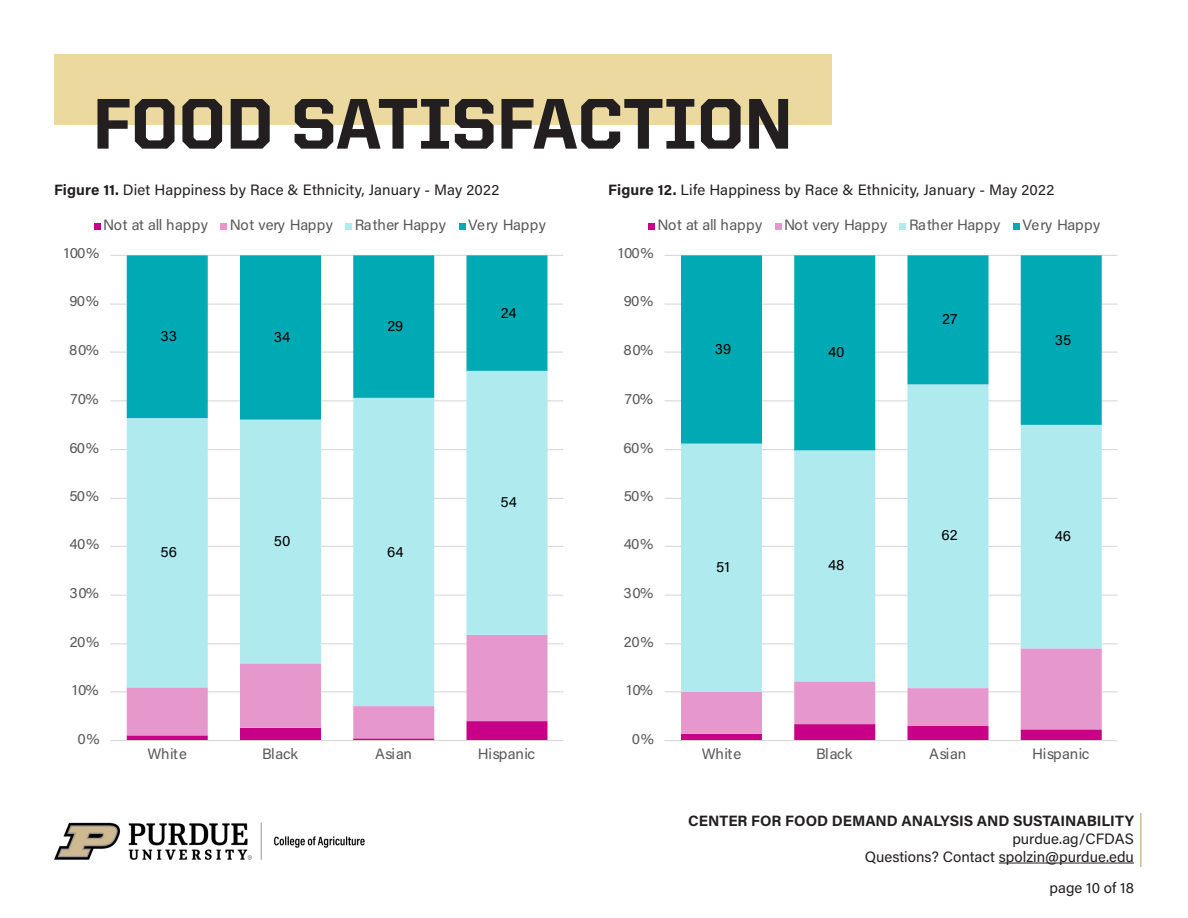
<style>
.page{position:relative;width:1188px;height:918px;background:#fff}
.page>*{position:absolute;margin:0;border:0;box-sizing:border-box;transform-origin:0 0}
.t1{font:800 72px "United Sans Reg";color:#231f20}
.t2{font:15px "Acumin Pro";letter-spacing:-.025em;color:#595959}
.t3{font:15px/18px "Acumin Pro";letter-spacing:.01em;color:#231f20;text-align:right}
.t4{font:700 15px "Acumin Pro";letter-spacing:-.005em;color:#231f20}
.t5{font:15px "Acumin Pro";color:#000}
.s1{font-weight:700}
</style>
<div class="page">
<hr style="left:999px;top:863px;width:135px;height:1px;background:#231f20">
<hr style="left:1140px;top:813px;width:2px;height:54px;background:#cfb991">
<img style="left:54px;top:822px;width:311px;height:38px">
<hr style="left:664px;top:691px;width:454px;height:1px;background:#d9d9d9">
<hr style="left:664px;top:643px;width:454px;height:1px;background:#d9d9d9">
<hr style="left:664px;top:595px;width:454px;height:1px;background:#d9d9d9">
<hr style="left:664px;top:546px;width:454px;height:1px;background:#d9d9d9">
<hr style="left:664px;top:498px;width:454px;height:1px;background:#d9d9d9">
<hr style="left:664px;top:449px;width:454px;height:1px;background:#d9d9d9">
<hr style="left:664px;top:400px;width:454px;height:1px;background:#d9d9d9">
<hr style="left:664px;top:352px;width:454px;height:1px;background:#d9d9d9">
<hr style="left:664px;top:304px;width:454px;height:1px;background:#d9d9d9">
<hr style="left:664px;top:255px;width:454px;height:1px;background:#d9d9d9">
<svg style="left:681px;top:692px;width:421px;height:48px"></svg>
<svg style="left:681px;top:450px;width:421px;height:242px;fill:#afeaee"></svg>
<svg style="left:681px;top:255px;width:421px;height:195px;fill:#00aab5"></svg>
<hr style="left:664px;top:740px;width:454px;height:1px;background:#d9d9d9">
<div style="left:648px;top:223px;width:7px;height:7px;background:#c80088"></div>
<div style="left:775px;top:223px;width:7px;height:7px;background:#e698cd"></div>
<div style="left:899px;top:223px;width:7px;height:7px;background:#afeaee"></div>
<div style="left:1013px;top:223px;width:7px;height:7px;background:#00aab5"></div>
<div style="left:54px;top:54px;width:778px;height:71px;background:#ebd99f"></div>
<hr style="left:110px;top:691px;width:453px;height:1px;background:#d9d9d9">
<hr style="left:110px;top:643px;width:453px;height:1px;background:#d9d9d9">
<hr style="left:110px;top:595px;width:453px;height:1px;background:#d9d9d9">
<hr style="left:110px;top:546px;width:453px;height:1px;background:#d9d9d9">
<hr style="left:110px;top:498px;width:453px;height:1px;background:#d9d9d9">
<hr style="left:110px;top:449px;width:453px;height:1px;background:#d9d9d9">
<hr style="left:110px;top:400px;width:453px;height:1px;background:#d9d9d9">
<hr style="left:110px;top:352px;width:453px;height:1px;background:#d9d9d9">
<hr style="left:110px;top:304px;width:453px;height:1px;background:#d9d9d9">
<hr style="left:110px;top:255px;width:453px;height:1px;background:#d9d9d9">
<svg style="left:127px;top:706px;width:421px;height:34px"></svg>
<svg style="left:127px;top:420px;width:421px;height:286px;fill:#afeaee"></svg>
<svg style="left:127px;top:255px;width:421px;height:165px;fill:#00aab5"></svg>
<hr style="left:110px;top:740px;width:453px;height:1px;background:#d9d9d9">
<div style="left:94px;top:223px;width:6px;height:7px;background:#c80088"></div>
<div style="left:220px;top:223px;width:7px;height:7px;background:#e698cd"></div>
<div style="left:345px;top:223px;width:7px;height:7px;background:#afeaee"></div>
<div style="left:459px;top:223px;width:7px;height:7px;background:#00aab5"></div>
<h1 class="t1" style="left:93px;top:84px;width:701px">FOOD SATISFACTION</h1>
<p class="t3" style="left:54px;top:180px;width:447px"><span class="s1">Figure 11.</span> Diet Happiness by Race &amp; Ethnicity, January - May 2022</p>
<p class="t3" style="left:608px;top:180px;width:447px"><span class="s1">Figure 12.</span> Life Happiness by Race &amp; Ethnicity, January - May 2022</p>
<p class="t2" style="left:103px;top:214px;width:106px">Not at all happy</p>
<p class="t2" style="left:230px;top:214px;width:105px">Not very Happy</p>
<p class="t2" style="left:355px;top:214px;width:93px">Rather Happy</p>
<p class="t2" style="left:468px;top:214px;width:79px">Very Happy</p>
<p class="t2" style="left:658px;top:214px;width:106px">Not at all happy</p>
<p class="t2" style="left:784px;top:214px;width:105px">Not very Happy</p>
<p class="t2" style="left:909px;top:214px;width:93px">Rather Happy</p>
<p class="t2" style="left:1023px;top:214px;width:79px">Very Happy</p>
<p class="t2" style="left:64px;top:243px;width:37px">100%</p>
<p class="t2" style="left:618px;top:243px;width:37px">100%</p>
<p class="t2" style="left:69px;top:291px;width:31px">90%</p>
<p class="t2" style="left:69px;top:339px;width:31px">80%</p>
<p class="t5" style="left:161px;top:325px;width:18px">33</p>
<p class="t5" style="left:274px;top:327px;width:18px">34</p>
<p class="t5" style="left:387px;top:315px;width:17px">29</p>
<p class="t5" style="left:501px;top:302px;width:17px">24</p>
<p class="t2" style="left:624px;top:291px;width:31px">90%</p>
<p class="t2" style="left:624px;top:339px;width:31px">80%</p>
<p class="t5" style="left:715px;top:338px;width:18px">39</p>
<p class="t5" style="left:828px;top:342px;width:18px">40</p>
<p class="t5" style="left:942px;top:309px;width:17px">27</p>
<p class="t5" style="left:1055px;top:329px;width:18px">35</p>
<p class="t2" style="left:70px;top:388px;width:30px">70%</p>
<p class="t2" style="left:625px;top:388px;width:30px">70%</p>
<p class="t2" style="left:69px;top:437px;width:31px">60%</p>
<p class="t2" style="left:624px;top:437px;width:31px">60%</p>
<p class="t2" style="left:69px;top:485px;width:31px">50%</p>
<p class="t5" style="left:501px;top:492px;width:18px">54</p>
<p class="t2" style="left:624px;top:485px;width:31px">50%</p>
<p class="t2" style="left:70px;top:534px;width:31px">40%</p>
<p class="t5" style="left:161px;top:541px;width:18px">56</p>
<p class="t5" style="left:274px;top:531px;width:18px">50</p>
<p class="t5" style="left:387px;top:541px;width:18px">64</p>
<p class="t2" style="left:624px;top:534px;width:31px">40%</p>
<p class="t5" style="left:942px;top:525px;width:18px">62</p>
<p class="t5" style="left:1055px;top:525px;width:18px">46</p>
<p class="t5" style="left:716px;top:556px;width:15px">51</p>
<p class="t5" style="left:828px;top:555px;width:18px">48</p>
<p class="t2" style="left:69px;top:582px;width:31px">30%</p>
<p class="t2" style="left:624px;top:582px;width:31px">30%</p>
<p class="t2" style="left:70px;top:631px;width:31px">20%</p>
<p class="t2" style="left:624px;top:631px;width:31px">20%</p>
<p class="t2" style="left:72px;top:679px;width:28px">10%</p>
<p class="t2" style="left:626px;top:679px;width:28px">10%</p>
<p class="t2" style="left:78px;top:728px;width:24px">0%</p>
<p class="t2" style="left:632px;top:728px;width:24px">0%</p>
<p class="t2" style="left:148px;top:743px;width:41px">White</p>
<p class="t2" style="left:262px;top:743px;width:38px">Black</p>
<p class="t2" style="left:375px;top:743px;width:38px">Asian</p>
<p class="t2" style="left:478px;top:743px;width:59px">Hispanic</p>
<p class="t2" style="left:702px;top:743px;width:41px">White</p>
<p class="t2" style="left:816px;top:743px;width:38px">Black</p>
<p class="t2" style="left:929px;top:743px;width:38px">Asian</p>
<p class="t2" style="left:1032px;top:743px;width:59px">Hispanic</p>
<p class="t4" style="left:688px;top:810px;width:447px">CENTER FOR FOOD DEMAND ANALYSIS AND SUSTAINABILITY</p>
<p class="t3" style="left:865px;top:829px;width:271px">purdue.ag/CFDAS<br>Questions? Contact spolzin@purdue.edu</p>
<p class="t3" style="left:1050px;top:879px;width:86px">page 10 of 18</p>
</div>
